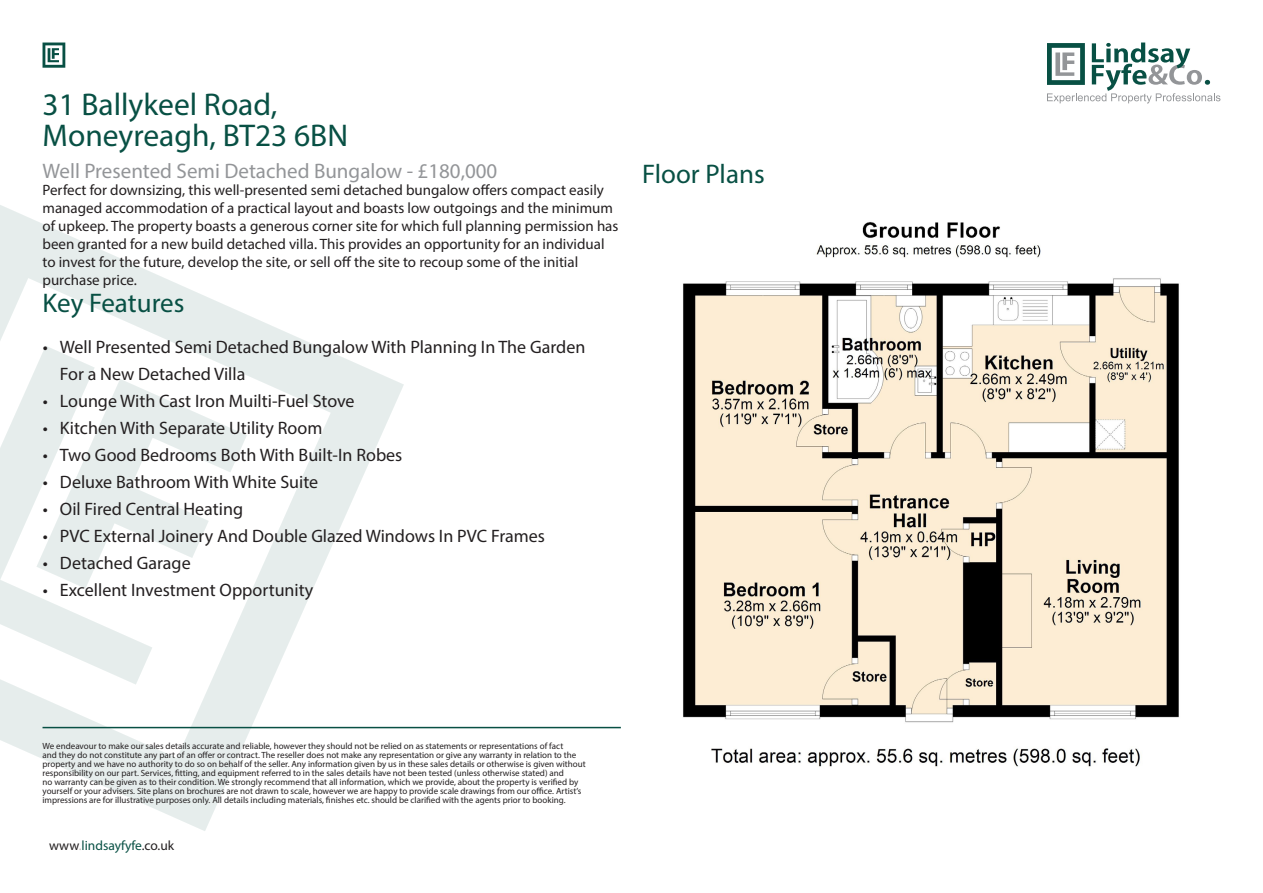
<style>
.page{position:relative;width:1263px;height:893px;background:#fff}
.page>*{position:absolute;margin:0;border:0;box-sizing:border-box;transform-origin:0 0}
.t1{font:31.5px "Myriad Pro";color:#085044}
.t2{font:27px "Myriad Pro";color:#085044}
.t3{font:21px "Myriad Pro";color:#939598}
.t4{font:18px/27px "Myriad Pro";color:#231f20}
.t5{font:15px/18px "Myriad Pro";color:#231f20}
.t6{font:13.5px "Myriad Pro";color:#085044}
.t7{font:9px/9px "Myriad Pro";color:#231f20}
.s1{color:#231f20}
.s2{color:#c4bfb9}
</style>
<div class="page">
<svg style="left:1047px;top:43px;width:173px;height:61px"></svg>
<img style="left:683px;top:221px;width:496px;height:546px">
<svg style="left:0;top:205px;width:404px;height:626px"></svg>
<svg style="left:152px;top:379px;width:95px;height:210px"></svg>
<svg style="left:0;top:346px;width:152px;height:339px;fill:#e6edec"></svg>
<svg style="left:43px;top:43px;width:22px;height:25px"></svg>
<hr style="left:43px;top:727px;width:578px;height:1px;background:#085044">
<p class="t1" style="left:43px;top:85px;width:236px">31 Ballykeel Road,</p>
<p class="t1" style="left:43px;top:116px;width:307px">Moneyreagh, BT23 6BN</p>
<p class="t3" style="left:43px;top:158px;width:456px">Well Presented Semi Detached Bungalow - £180,000</p>
<p class="t5" style="left:43px;top:181px;width:577px">Perfect for downsizing, this well-presented semi detached bungalow offers compact easily managed accommodation of a practical layout and boasts low outgoings and the minimum of upkeep. The property boasts a generous corner site for which full planning permission has been granted for a new build detached villa. This provides an opportunity for an individual to invest for the future, develop the site, or sell off the site to recoup some of the initial purchase price.</p>
<p class="t2" style="left:43px;top:286px;width:143px">Key Features</p>
<p class="t4" style="left:60px;top:333px;width:527px;text-indent:-17px">• Well Presented Semi Detached Bungalow With Planning In The Garden<br>For a New Detached Villa</p>
<p class="t4" style="left:43px;top:387px;width:313px">• Lounge With Cast Iron Muilti-Fuel Stove</p>
<p class="t4" style="left:43px;top:414px;width:281px">• Kitchen With Separate Utility Room</p>
<p class="t4" style="left:43px;top:441px;width:361px">• Two Good Bedrooms Both With Built-In Robes</p>
<p class="t4" style="left:43px;top:468px;width:277px">• Deluxe Bathroom With White Suite</p>
<p class="t4" style="left:43px;top:495px;width:202px">• Oil Fired Central Heating</p>
<p class="t4" style="left:43px;top:522px;width:504px">• PVC External Joinery And Double Glazed Windows In PVC Frames</p>
<p class="t4" style="left:43px;top:549px;width:149px">• Detached Garage</p>
<p class="t4" style="left:43px;top:576px;width:272px">• Excellent Investment Opportunity</p>
<p class="t2" style="left:642px;top:157px;width:124px">Floor Plans</p>
<p class="t7" style="left:43px;top:741px;width:545px">We endeavour to make our sales details accurate and reliable, however they should not be relied on as statements or representations of fact<br>and they do not constitute any part of an offer or contract. The reseller does not make any representation or give any warranty in relation to the property and we have no authority to do so on behalf of the seller. Any information given by us in these sales details or otherwise is given without responsibility on our part. Services, fitting, and equipment referred to in the sales details have not been tested (unless otherwise stated) and<br>no warranty can be given as to their condition. We strongly recommend that all information, which we provide, about the property is verified by yourself or your advisers. Site plans on brochures are not drawn to scale, however we are happy to provide scale drawings from our office. Artist’s impressions are for illustrative purposes only. All details including materials, finishes etc. should be clarified with the agents prior to booking.</p>
<p class="t6" style="left:49px;top:837px;width:127px"><span class="s1">www</span><span class="s2">.</span>lindsayfyfe<span class="s1">.co.uk</span></p>
</div>
